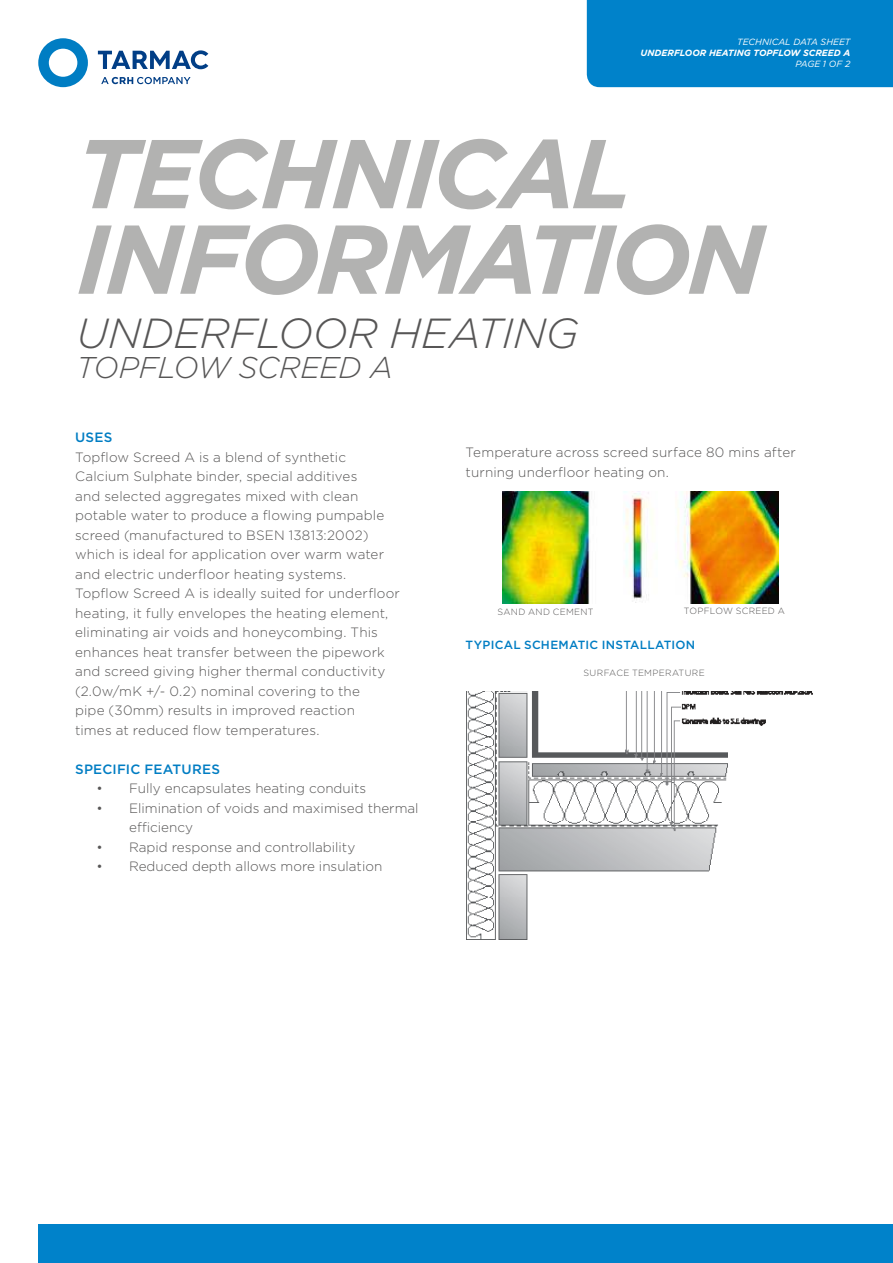
<style>
.page{position:relative;width:893px;height:1263px;background:#fff}
.page>*{position:absolute;margin:0;border:0;box-sizing:border-box;transform-origin:0 0}
.t1{font:italic 700 97.5px/85.5px "Gotham";letter-spacing:-.04em;color:#b2b2b1}
.t2{font:italic 300 42px "Gotham";letter-spacing:-.01em;color:#575656}
.t3{font:italic 300 30px "Gotham";letter-spacing:-.015em;color:#575656}
.t4{font:300 13.5px/19.5px "Gotham";letter-spacing:.005em;color:#575656}
.t5{font:500 13.5px "Gotham";letter-spacing:.015em;color:#007dc3}
.t6{font:500 11.85px "Gotham";letter-spacing:.02em;color:#007dc3}
.t7{font:300 9px "Gotham";letter-spacing:.03em;color:#575656}
.t8{font:italic 700 9px "Gotham";color:#fff}
.t9{font:italic 9px "Gotham";color:#fff}
</style>
<div class="page">
<div style="left:38px;top:1225px;width:855px;height:38px;background:#0082ca"></div>
<svg style="left:101px;top:77px;width:90px;height:7px"></svg>
<svg style="left:98px;top:50px;width:110px;height:19px"></svg>
<svg style="left:38px;top:38px;width:50px;height:49px"></svg>
<div style="left:587px;top:0;width:306px;height:87px;background:#0082ca"></div>
<img style="left:467px;top:691px;width:346px;height:248px">
<img style="left:502px;top:491px;width:276px;height:112px">
<p class="t9" style="left:737px;top:38px;width:115px">TECHNICAL DATA SHEET</p>
<p class="t8" style="left:640px;top:49px;width:211px">UNDERFLOOR HEATING TOPFLOW SCREED A</p>
<p class="t9" style="left:795px;top:60px;width:57px">PAGE 1 OF 2</p>
<h1 class="t1" style="left:77px;top:136px;width:689px">TECHNICAL<br>INFORMATION</h1>
<h2 class="t2" style="left:77px;top:315px;width:504px">UNDERFLOOR HEATING</h2>
<h3 class="t3" style="left:77px;top:354px;width:318px">TOPFLOW SCREED A</h3>
<p class="t5" style="left:75px;top:432px;width:39px">USES</p>
<p class="t4" style="left:75px;top:448px;width:326px">Topflow Screed A is a blend of synthetic Calcium Sulphate binder, special additives<br>and selected aggregates mixed with clean potable water to produce a flowing pumpable screed (manufactured to BSEN 13813:2002) which is ideal for application over warm water and electric underfloor heating systems.<br>Topflow Screed A is ideally suited for underfloor heating, it fully envelopes the heating element, eliminating air voids and honeycombing. This enhances heat transfer between the pipework and screed giving higher thermal conductivity (2.0w/mK +/- 0.2) nominal covering to the<br>pipe (30mm) results in improved reaction<br>times at reduced flow temperatures.</p>
<p class="t5" style="left:75px;top:763px;width:147px">SPECIFIC FEATURES</p>
<p class="t4" style="left:96px;top:779px;width:271px">• Fully encapsulates heating conduits</p>
<p class="t4" style="left:129px;top:799px;width:291px;text-indent:-33px">• Elimination of voids and maximised thermal efficiency</p>
<p class="t4" style="left:96px;top:838px;width:260px">• Rapid response and controllability</p>
<p class="t4" style="left:96px;top:857px;width:287px">• Reduced depth allows more insulation</p>
<p class="t4" style="left:466px;top:443px;width:332px">Temperature across screed surface 80 mins after turning underfloor heating on.</p>
<p class="t7" style="left:498px;top:607px;width:97px">SAND AND CEMENT</p>
<p class="t7" style="left:684px;top:607px;width:102px">TOPFLOW SCREED A</p>
<p class="t6" style="left:466px;top:639px;width:231px">TYPICAL SCHEMATIC INSTALLATION</p>
<p class="t7" style="left:584px;top:669px;width:123px">SURFACE TEMPERATURE</p>
</div>
